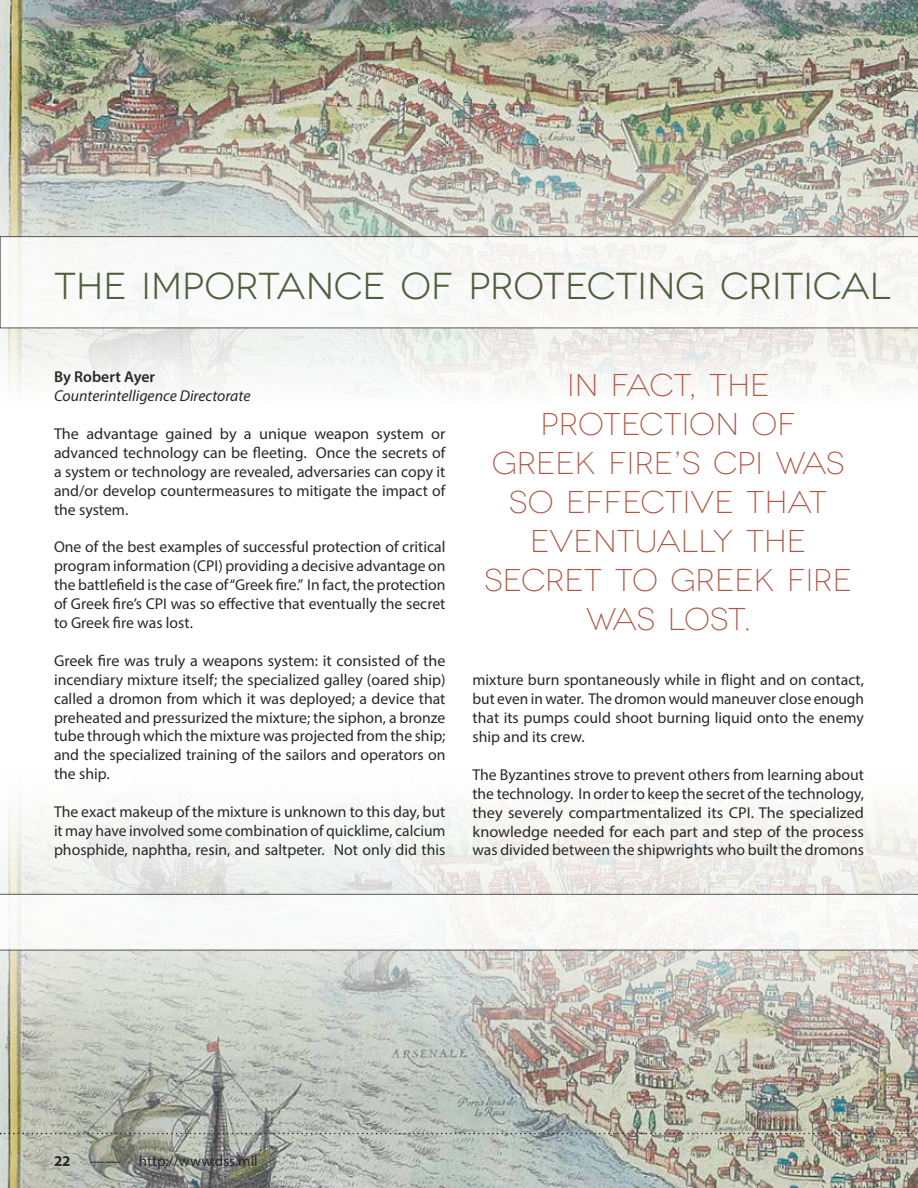
<style>
.page{position:relative;width:918px;height:1188px;background:#fff}
.page>*{position:absolute;margin:0;border:0;box-sizing:border-box;transform-origin:0 0}
.t1{font:37.5px "Novecentowide";color:#4e5f3d}
.t2{font:300 expanded 31.5px/39px "Novecento";color:#ad5744;text-align:center}
.t3{font:15.75px/18.9px "Myriad Pro";color:#292829;text-align:justify}
.t4{font:italic 15.75px "Myriad Pro";color:#292829}
.t5{font:600 15.75px "Myriad Pro";color:#292829}
.t6{font:15px "Myriad Pro";color:#292829}
.t7{font:700 15px "Myriad Pro";color:#292829}
</style>
<div class="page">
<img style="left:0;top:802px;width:918px;height:386px">
<svg style="left:0;top:1133px;width:918px;height:1px"></svg>
<img style="left:0;top:0;width:918px;height:390px">
<svg style="left:0;top:236px;width:918px;height:92px"></svg>
<svg style="left:0;top:894px;width:918px;height:56px"></svg>
<h1 class="t1" style="left:54px;top:264px;width:838px">THE IMPORTANCE OF PROTECTING CRITICAL</h1>
<p class="t5" style="left:54px;top:367px;width:103px">By Robert Ayer</p>
<p class="t4" style="left:54px;top:386px;width:198px">Counterintelligence Directorate</p>
<p class="t3" style="left:54px;top:424px;width:393px">The advantage gained by a unique weapon system or advanced technology can be fleeting. Once the secrets of a system or technology are revealed, adversaries can copy it and/or develop countermeasures to mitigate the impact of the system.</p>
<p class="t3" style="left:54px;top:537px;width:393px">One of the best examples of successful protection of critical program information (CPI) providing a decisive advantage on the battlefield is the case of “Greek fire.” In fact, the protection of Greek fire’s CPI was so effective that eventually the secret to Greek fire was lost.</p>
<p class="t3" style="left:54px;top:651px;width:393px">Greek fire was truly a weapons system: it consisted of the incendiary mixture itself; the specialized galley (oared ship) called a dromon from which it was deployed; a device that preheated and pressurized the mixture; the siphon, a bronze tube through which the mixture was projected from the ship; and the specialized training of the sailors and operators on the ship.</p>
<p class="t3" style="left:54px;top:802px;width:393px">The exact makeup of the mixture is unknown to this day, but it may have involved some combination of quicklime, calcium phosphide, naphtha, resin, and saltpeter. Not only did this</p>
<h2 class="t2" style="left:484px;top:366px;width:369px">IN FACT, THE<br>PROTECTION OF<br>GREEK FIRE’S CPI WAS<br>SO EFFECTIVE THAT<br>EVENTUALLY THE<br>SECRET TO GREEK FIRE<br>WAS LOST.</h2>
<p class="t3" style="left:472px;top:670px;width:393px">mixture burn spontaneously while in flight and on contact, but even in water. The dromon would maneuver close enough that its pumps could shoot burning liquid onto the enemy ship and its crew.</p>
<p class="t3" style="left:472px;top:765px;width:393px">The Byzantines strove to prevent others from learning about the technology. In order to keep the secret of the technology, they severely compartmentalized its CPI. The specialized knowledge needed for each part and step of the process was divided between the shipwrights who built the dromons</p>
<p class="t7" style="left:54px;top:1151px;width:18px">22</p>
<p class="t6" style="left:90px;top:1152px;width:31px">——</p>
<p class="t6" style="left:139px;top:1152px;width:120px">http://www.dss.mil</p>
</div>
